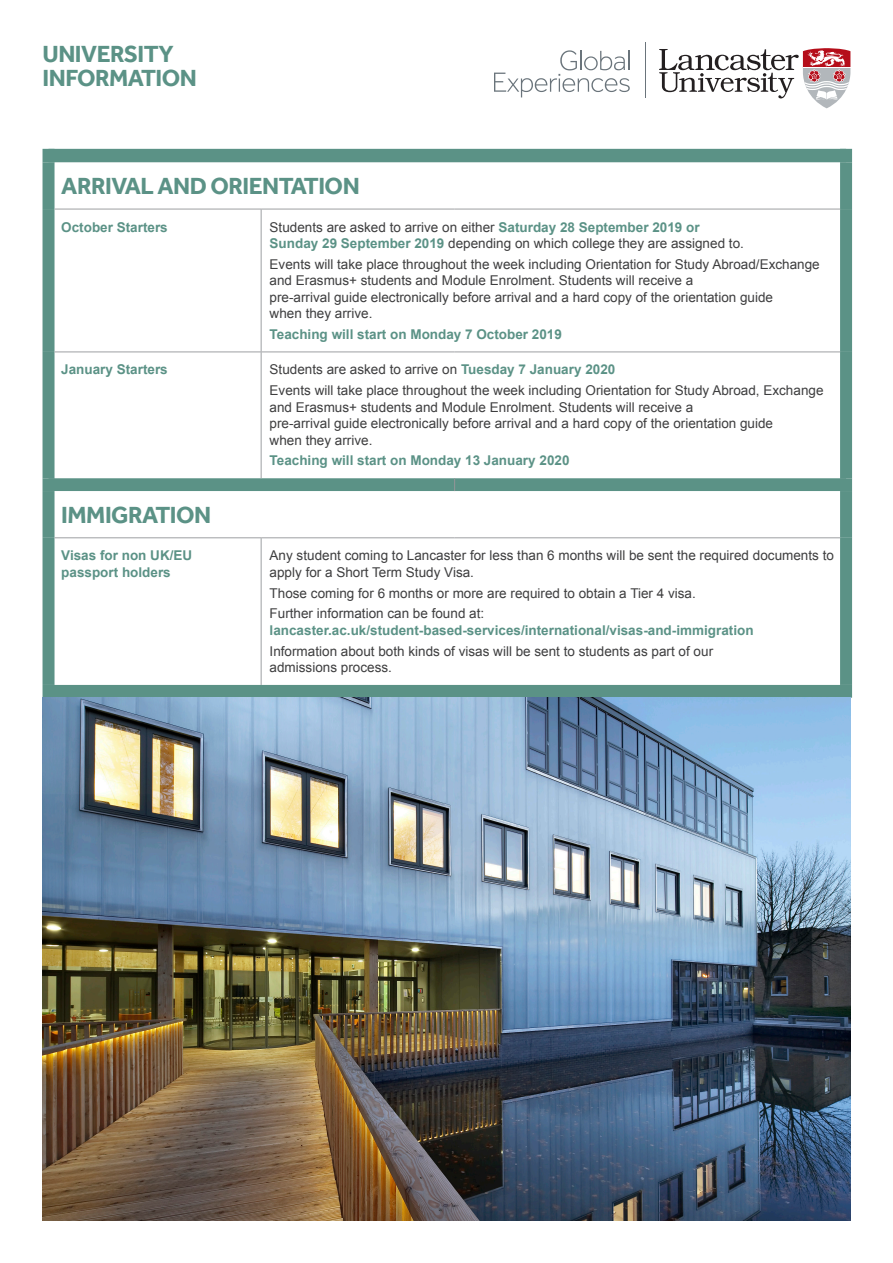
<style>
.page{position:relative;width:893px;height:1263px;background:#fff}
.page>*{position:absolute;margin:0;border:0;box-sizing:border-box;transform-origin:0 0}
.t1{font:700 24px/24px "Effra";letter-spacing:-.02em;color:#5b9286}
.t2{font:13.5px/16.5px "Arial";color:#3e3e3f}
.t3{font:700 13.5px/16.5px "Arial";color:#5b9286}
.s1{font-weight:700;color:#5b9286}
.s2{font-weight:400;color:#3e3e3f}
</style>
<div class="page">
<svg style="left:55px;top:149px;width:785px;height:549px"></svg>
<div style="left:43px;top:162px;width:12px;height:47px;background:#5b9286"></div>
<div style="left:840px;top:162px;width:12px;height:47px;background:#5b9286"></div>
<div style="left:43px;top:209px;width:12px;height:143px;background:#5b9286"></div>
<div style="left:840px;top:209px;width:12px;height:143px;background:#5b9286"></div>
<div style="left:43px;top:352px;width:12px;height:126px;background:#5b9286"></div>
<div style="left:840px;top:352px;width:12px;height:126px;background:#5b9286"></div>
<div style="left:43px;top:478px;width:12px;height:13px;background:#5b9286"></div>
<div style="left:840px;top:478px;width:12px;height:13px;background:#5b9286"></div>
<div style="left:43px;top:491px;width:12px;height:47px;background:#5b9286"></div>
<div style="left:840px;top:491px;width:12px;height:47px;background:#5b9286"></div>
<div style="left:43px;top:538px;width:12px;height:147px;background:#5b9286"></div>
<div style="left:840px;top:538px;width:12px;height:147px;background:#5b9286"></div>
<div style="left:43px;top:685px;width:12px;height:13px;background:#5b9286"></div>
<div style="left:840px;top:685px;width:12px;height:13px;background:#5b9286"></div>
<div style="left:43px;top:149px;width:12px;height:13px;background:#5b9286"></div>
<div style="left:840px;top:149px;width:12px;height:13px;background:#5b9286"></div>
<hr style="left:55px;top:209px;width:206px;height:1px;background:#9d9fa2">
<hr style="left:261px;top:209px;width:194px;height:1px;background:#9d9fa2">
<hr style="left:261px;top:209px;width:1px;height:143px;background:#9d9fa2">
<hr style="left:455px;top:209px;width:385px;height:1px;background:#9d9fa2">
<hr style="left:55px;top:352px;width:206px;height:1px;background:#9d9fa2">
<hr style="left:261px;top:352px;width:194px;height:1px;background:#9d9fa2">
<hr style="left:261px;top:352px;width:1px;height:126px;background:#9d9fa2">
<hr style="left:455px;top:352px;width:385px;height:1px;background:#9d9fa2">
<hr style="left:55px;top:537px;width:206px;height:1px;background:#9d9fa2">
<hr style="left:261px;top:537px;width:194px;height:1px;background:#9d9fa2">
<hr style="left:261px;top:538px;width:1px;height:147px;background:#9d9fa2">
<hr style="left:455px;top:537px;width:385px;height:1px;background:#9d9fa2">
<svg style="left:454px;top:478px;width:1px;height:13px"></svg>
<svg style="left:659px;top:48px;width:191px;height:60px"></svg>
<hr style="left:803px;top:68px;width:47px;height:1px;background:#fff">
<hr style="left:645px;top:43px;width:1px;height:55px;background:#6a747b">
<svg style="left:494px;top:50px;width:136px;height:47px"></svg>
<img style="left:43px;top:698px;width:807px;height:522px">
<p class="t1" style="left:43px;top:41px;width:156px">UNIVERSITY<br>INFORMATION</p>
<p class="t1" style="left:61px;top:174px;width:300px">ARRIVAL AND ORIENTATION</p>
<p class="t3" style="left:61px;top:219px;width:108px">October Starters</p>
<p class="t2" style="left:270px;top:219px;width:476px">Students are asked to arrive on either <span class="s1">Saturday 28 September 2019 or<br>Sunday 29 September 2019</span> depending on which college they are assigned to.</p>
<p class="t2" style="left:270px;top:256px;width:552px">Events will take place throughout the week including Orientation for Study Abroad/Exchange and Erasmus+ students and Module Enrolment. Students will receive a<br>pre-arrival guide electronically before arrival and a hard copy of the orientation guide<br>when they arrive.</p>
<p class="t3" style="left:270px;top:327px;width:294px">Teaching will start on Monday 7 October 2019</p>
<p class="t3" style="left:61px;top:362px;width:108px">January Starters</p>
<p class="t2" style="left:270px;top:362px;width:347px">Students are asked to arrive on <span class="s1">Tuesday 7 January 2020</span></p>
<p class="t2" style="left:270px;top:382px;width:555px">Events will take place throughout the week including Orientation for Study Abroad, Exchange and Erasmus+ students and Module Enrolment. Students will receive a<br>pre-arrival guide electronically before arrival and a hard copy of the orientation guide<br>when they arrive.</p>
<p class="t3" style="left:270px;top:453px;width:301px">Teaching will start on Monday 13 January 2020</p>
<p class="t1" style="left:61px;top:502px;width:152px">IMMIGRATION</p>
<p class="t3" style="left:61px;top:548px;width:133px">Visas for non UK/EU passport holders</p>
<p class="t2" style="left:270px;top:547px;width:566px">Any student coming to Lancaster for less than 6 months will be sent the required documents to apply for a Short Term Study Visa.</p>
<p class="t2" style="left:270px;top:585px;width:428px">Those coming for 6 months or more are required to obtain a Tier 4 visa.</p>
<p class="t3" style="left:270px;top:606px;width:485px"><span class="s2">Further information can be found at: </span>lancaster.ac.uk/student-based-services/international/visas-and-immigration</p>
<p class="t2" style="left:270px;top:643px;width:445px">Information about both kinds of visas will be sent to students as part of our admissions process.</p>
</div>
